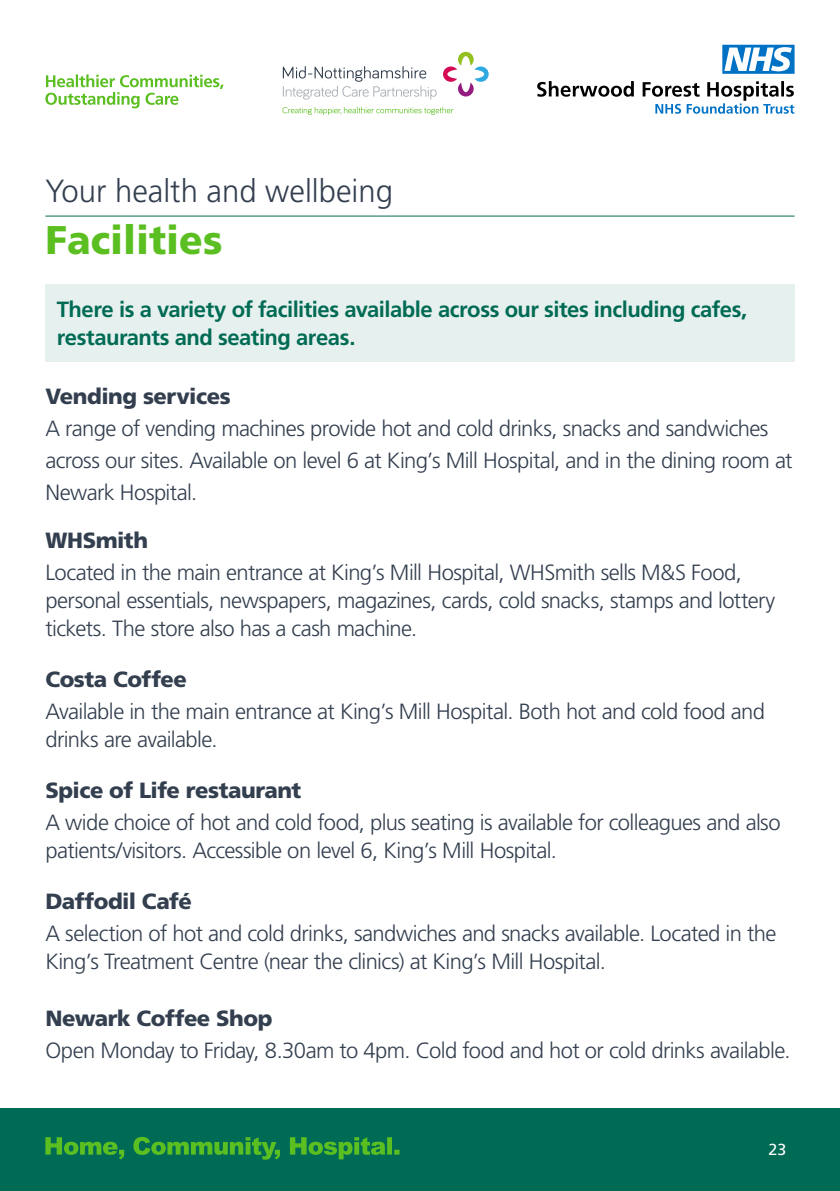
<style>
.page{position:relative;width:840px;height:1191px;background:#fff}
.page>*{position:absolute;margin:0;border:0;box-sizing:border-box;transform-origin:0 0}
.t1{font:900 40px "Frutiger";color:#5bbf21}
.t2{font:300 32px "Frutiger";color:#333f4f}
.t3{font:300 22px/28px "Frutiger";letter-spacing:-.03em;color:#333f4f}
.t4{font:700 22px/28px "Frutiger";letter-spacing:-.02em;color:#006b54}
.t5{font:900 22px "Frutiger";letter-spacing:-.02em;color:#333f4f}
.t6{font:16px "Frutiger";color:#fff}
</style>
<div class="page">
<div style="left:0;top:1108px;width:839px;height:83px;background:#006b54"></div>
<svg style="left:45px;top:1137px;width:354px;height:22px"></svg>
<svg style="left:537px;top:81px;width:257px;height:33px"></svg>
<svg style="left:722px;top:45px;width:72px;height:29px"></svg>
<svg style="left:282px;top:66px;width:154px;height:34px"></svg>
<svg style="left:443px;top:52px;width:45px;height:44px"></svg>
<svg style="left:282px;top:107px;width:171px;height:8px"></svg>
<svg style="left:45px;top:74px;width:178px;height:34px"></svg>
<div style="left:45px;top:284px;width:749px;height:77px;background:#e6f0ee"></div>
<hr style="left:45px;top:216px;width:749px;height:1px;background:#006b54">
<h2 class="t2" style="left:45px;top:173px;width:349px">Your health and wellbeing</h2>
<h1 class="t1" style="left:45px;top:216px;width:178px">Facilities</h1>
<p class="t4" style="left:57px;top:295px;width:691px">There is a variety of facilities available across our sites including cafes, restaurants and seating areas.</p>
<p class="t5" style="left:45px;top:383px;width:187px">Vending services</p>
<p class="t3" style="left:45px;top:412px;width:748px;line-height:32px">A range of vending machines provide hot and cold drinks, snacks and sandwiches across our sites. Available on level 6 at King’s Mill Hospital, and in the dining room at<br>Newark Hospital.</p>
<p class="t5" style="left:45px;top:527px;width:104px">WHSmith</p>
<p class="t3" style="left:45px;top:558px;width:731px">Located in the main entrance at King’s Mill Hospital, WHSmith sells M&amp;S Food, personal essentials, newspapers, magazines, cards, cold snacks, stamps and lottery tickets. The store also has a cash machine.</p>
<p class="t5" style="left:45px;top:666px;width:143px">Costa Coffee</p>
<p class="t3" style="left:45px;top:697px;width:720px">Available in the main entrance at King’s Mill Hospital. Both hot and cold food and drinks are available.</p>
<p class="t5" style="left:45px;top:777px;width:257px">Spice of Life restaurant</p>
<p class="t3" style="left:45px;top:809px;width:736px">A wide choice of hot and cold food, plus seating is available for colleagues and also patients/visitors. Accessible on level 6, King’s Mill Hospital.</p>
<p class="t5" style="left:45px;top:888px;width:148px">Daffodil Café</p>
<p class="t3" style="left:45px;top:919px;width:732px">A selection of hot and cold drinks, sandwiches and snacks available. Located in the<br>King’s Treatment Centre (near the clinics) at King’s Mill Hospital.</p>
<p class="t5" style="left:45px;top:1004px;width:228px">Newark Coffee Shop</p>
<p class="t3" style="left:45px;top:1036px;width:746px">Open Monday to Friday, 8.30am to 4pm. Cold food and hot or cold drinks available.</p>
<p class="t6" style="left:768px;top:1139px;width:19px">23</p>
</div>
